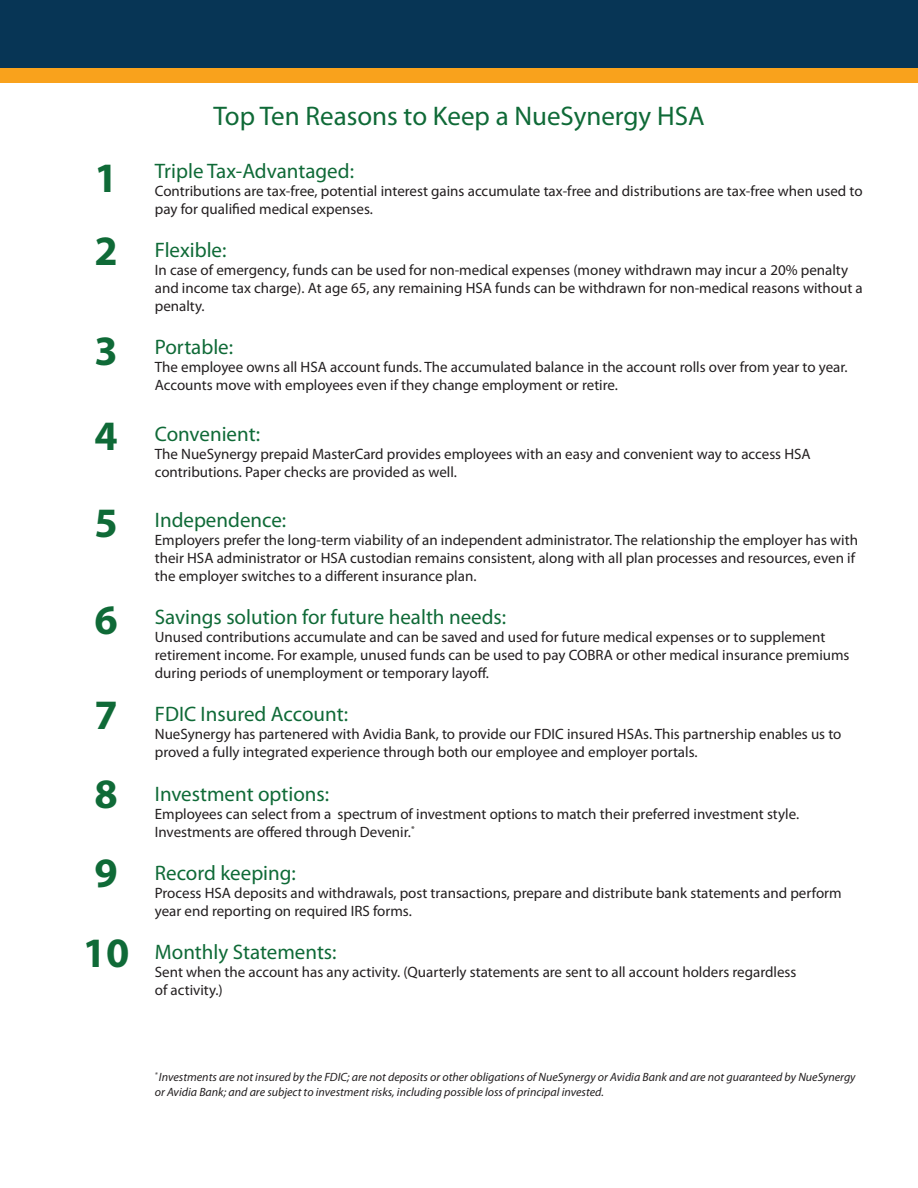
<style>
.page{position:relative;width:918px;height:1188px;background:#fff}
.page>*{position:absolute;margin:0;border:0;box-sizing:border-box;transform-origin:0 0}
.t1{font:700 42px "Myriad Pro";color:#0f6a37}
.t2{font:27px "Myriad Pro";color:#0f6a37}
.t3{font:21px "Myriad Pro";color:#0f6a37}
.t4{font:15px/18px "Myriad Pro";color:#231f20}
.t5{font:italic 12px/14.4px "Myriad Pro";color:#231f20}
</style>
<div class="page">
<div style="left:0;top:0;width:918px;height:68px;background:#073555"></div>
<div style="left:0;top:68px;width:918px;height:15px;background:#f9a21c"></div>
<p class="t1" style="left:95px;top:150px;width:25px">1</p>
<p class="t1" style="left:95px;top:223px;width:25px">2</p>
<p class="t1" style="left:95px;top:324px;width:25px">3</p>
<p class="t1" style="left:95px;top:409px;width:25px">4</p>
<p class="t1" style="left:95px;top:495px;width:25px">5</p>
<p class="t1" style="left:95px;top:592px;width:25px">6</p>
<p class="t1" style="left:95px;top:687px;width:25px">7</p>
<p class="t1" style="left:95px;top:766px;width:25px">8</p>
<p class="t1" style="left:95px;top:845px;width:25px">9</p>
<p class="t1" style="left:83px;top:926px;width:48px">10</p>
<p class="t2" style="left:213px;top:99px;width:493px">Top Ten Reasons to Keep a NueSynergy HSA</p>
<p class="t3" style="left:155px;top:158px;width:201px">Triple Tax-Advantaged:</p>
<p class="t4" style="left:155px;top:181px;width:709px">Contributions are tax-free, potential interest gains accumulate tax-free and distributions are tax-free when used to pay for qualified medical expenses.</p>
<p class="t3" style="left:155px;top:237px;width:73px">Flexible:</p>
<p class="t4" style="left:155px;top:261px;width:709px">In case of emergency, funds can be used for non-medical expenses (money withdrawn may incur a 20% penalty and income tax charge). At age 65, any remaining HSA funds can be withdrawn for non-medical reasons without a penalty.</p>
<p class="t3" style="left:155px;top:334px;width:80px">Portable:</p>
<p class="t4" style="left:155px;top:358px;width:694px">The employee owns all HSA account funds. The accumulated balance in the account rolls over from year to year.<br>Accounts move with employees even if they change employment or retire.</p>
<p class="t3" style="left:155px;top:421px;width:107px">Convenient:</p>
<p class="t4" style="left:155px;top:444px;width:657px">The NueSynergy prepaid MasterCard provides employees with an easy and convenient way to access HSA contributions. Paper checks are provided as well.</p>
<p class="t3" style="left:155px;top:507px;width:133px">Independence:</p>
<p class="t4" style="left:155px;top:531px;width:705px">Employers prefer the long-term viability of an independent administrator. The relationship the employer has with their HSA administrator or HSA custodian remains consistent, along with all plan processes and resources, even if the employer switches to a different insurance plan.</p>
<p class="t3" style="left:155px;top:604px;width:353px">Savings solution for future health needs:</p>
<p class="t4" style="left:155px;top:628px;width:696px">Unused contributions accumulate and can be saved and used for future medical expenses or to supplement retirement income. For example, unused funds can be used to pay COBRA or other medical insurance premiums during periods of unemployment or temporary layoff.</p>
<p class="t3" style="left:155px;top:701px;width:195px">FDIC Insured Account:</p>
<p class="t4" style="left:155px;top:725px;width:688px">NueSynergy has partenered with Avidia Bank, to provide our FDIC insured HSAs. This partnership enables us to proved a fully integrated experience through both our employee and employer portals.</p>
<p class="t3" style="left:155px;top:781px;width:176px">Investment options:</p>
<p class="t4" style="left:155px;top:804px;width:646px">Employees can select from a spectrum of investment options to match their preferred investment style.<br>Investments are offered through Devenir.<sup>*</sup></p>
<p class="t3" style="left:155px;top:860px;width:143px">Record keeping:</p>
<p class="t4" style="left:155px;top:883px;width:688px">Process HSA deposits and withdrawals, post transactions, prepare and distribute bank statements and perform year end reporting on required IRS forms.</p>
<p class="t3" style="left:155px;top:939px;width:183px">Monthly Statements:</p>
<p class="t4" style="left:155px;top:963px;width:643px">Sent when the account has any activity. (Quarterly statements are sent to all account holders regardless of activity.)</p>
<p class="t5" style="left:155px;top:1070px;width:702px"><sup>*</sup> Investments are not insured by the FDIC; are not deposits or other obligations of NueSynergy or Avidia Bank and are not guaranteed by NueSynergy or Avidia Bank; and are subject to investment risks, including possible loss of principal invested.</p>
</div>
